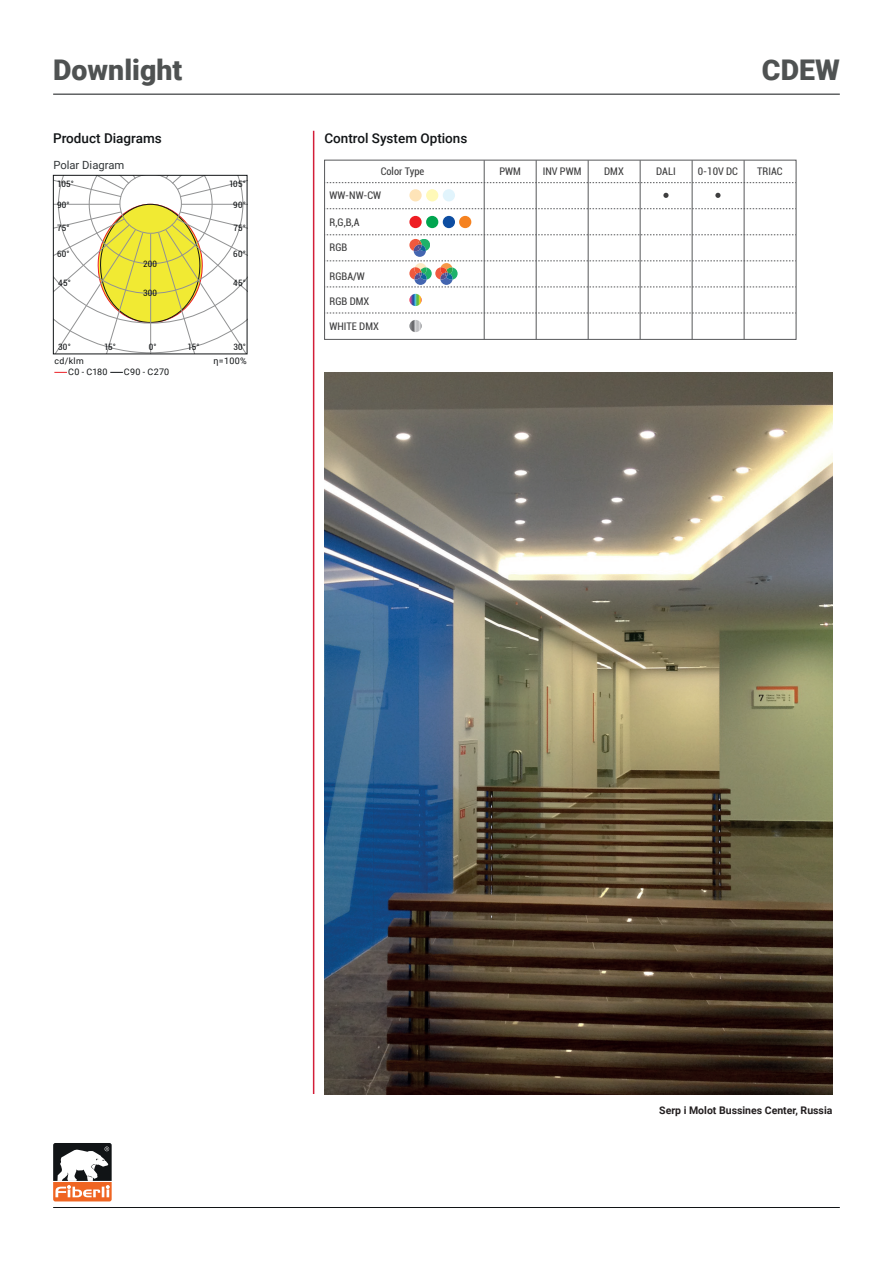
<style>
.page{position:relative;width:893px;height:1263px;background:#fff}
.page>*{position:absolute;margin:0;border:0;box-sizing:border-box;transform-origin:0 0}
.t1{font:900 28.5px "Roboto";color:#4f5252}
.t2{font:500 13.5px "Roboto";color:#111416}
.t3{font:11.25px "Roboto";color:#333739}
.t4{font:condensed 10.5px "Roboto";color:#3e3e3f}
.t5{font:700 10.5px "Roboto";color:#231f20}
.t6{font:9px "Roboto";letter-spacing:.03em;color:#111416}
.t7{font:condensed 8.85px "Roboto";letter-spacing:.025em;color:#111416}
.t8{font:8.85px "Roboto";color:#111416}
</style>
<div class="page">
<hr style="left:53px;top:94px;width:787px;height:1px;background:#111416">
<hr style="left:53px;top:1207px;width:787px;height:1px;background:#111416">
<hr style="left:313px;top:131px;width:1px;height:963px;background:#d31e39">
<svg style="left:53px;top:1143px;width:59px;height:58px"></svg>
<div style="left:324px;top:160px;width:472px;height:180px;border:1px solid #57585a"></div>
<svg style="left:715px;top:193px;width:5px;height:5px"></svg>
<svg style="left:663px;top:193px;width:6px;height:5px"></svg>
<div style="left:409px;top:189px;width:13px;height:12px;background:#fee4b8;border-radius:50%"></div>
<div style="left:426px;top:189px;width:12px;height:12px;background:#fff9b8;border-radius:50%"></div>
<div style="left:443px;top:189px;width:12px;height:12px;background:#e1f4fc;border-radius:50%"></div>
<div style="left:409px;top:216px;width:13px;height:12px;background:#ee1d23;border-radius:50%"></div>
<div style="left:443px;top:216px;width:12px;height:12px;background:#0d4da1;border-radius:50%"></div>
<div style="left:426px;top:216px;width:12px;height:12px;background:#00a54f;border-radius:50%"></div>
<div style="left:459px;top:216px;width:12px;height:12px;background:#f58220;border-radius:50%"></div>
<svg style="left:324px;top:208px;width:472px;height:1px"></svg>
<svg style="left:324px;top:182px;width:472px;height:1px"></svg>
<svg style="left:324px;top:235px;width:472px;height:53px"></svg>
<svg style="left:324px;top:313px;width:472px;height:1px"></svg>
<hr style="left:536px;top:160px;width:1px;height:179px;background:#57585a">
<hr style="left:588px;top:160px;width:1px;height:179px;background:#57585a">
<hr style="left:484px;top:160px;width:1px;height:179px;background:#57585a">
<hr style="left:640px;top:160px;width:1px;height:179px;background:#57585a">
<hr style="left:692px;top:160px;width:1px;height:179px;background:#57585a">
<hr style="left:744px;top:160px;width:1px;height:179px;background:#57585a">
<svg style="left:409px;top:294px;width:13px;height:12px"></svg>
<svg style="left:409px;top:320px;width:13px;height:12px"></svg>
<svg style="left:54px;top:372px;width:13px;height:1px"></svg>
<svg style="left:110px;top:372px;width:13px;height:1px"></svg>
<svg style="left:55px;top:177px;width:190px;height:175px"></svg>
<div style="left:53px;top:175px;width:194px;height:179px;border:1px solid #111416"></div>
<img style="left:324px;top:372px;width:508px;height:722px">
<h1 class="t1" style="left:53px;top:50px;width:131px">Downlight</h1>
<h1 class="t1" style="left:762px;top:50px;width:79px">CDEW</h1>
<p class="t2" style="left:53px;top:129px;width:110px">Product Diagrams</p>
<p class="t3" style="left:53px;top:157px;width:72px">Polar Diagram</p>
<p class="t7" style="left:57px;top:178px;width:18px">105°</p>
<p class="t7" style="left:229px;top:178px;width:18px">105°</p>
<p class="t7" style="left:57px;top:198px;width:14px">90°</p>
<p class="t7" style="left:233px;top:198px;width:14px">90°</p>
<p class="t7" style="left:57px;top:222px;width:14px">75°</p>
<p class="t7" style="left:233px;top:222px;width:14px">75°</p>
<p class="t7" style="left:57px;top:247px;width:14px">60°</p>
<p class="t7" style="left:233px;top:247px;width:14px">60°</p>
<p class="t7" style="left:58px;top:277px;width:14px">45°</p>
<p class="t7" style="left:233px;top:277px;width:14px">45°</p>
<p class="t7" style="left:143px;top:257px;width:15px">200</p>
<p class="t7" style="left:143px;top:287px;width:15px">300</p>
<p class="t7" style="left:58px;top:341px;width:14px">30°</p>
<p class="t7" style="left:104px;top:341px;width:13px">15°</p>
<p class="t7" style="left:149px;top:341px;width:9px">0°</p>
<p class="t7" style="left:188px;top:341px;width:13px">15°</p>
<p class="t7" style="left:233px;top:341px;width:14px">30°</p>
<p class="t8" style="left:55px;top:355px;width:31px">cd/klm</p>
<p class="t6" style="left:68px;top:365px;width:41px">C0 - C180</p>
<p class="t6" style="left:124px;top:365px;width:47px">C90 - C270</p>
<p class="t6" style="left:214px;top:355px;width:35px">η=100%</p>
<p class="t2" style="left:324px;top:129px;width:145px">Control System Options</p>
<p class="t4" style="left:381px;top:164px;width:45px">Color Type</p>
<p class="t4" style="left:499px;top:164px;width:23px">PWM</p>
<p class="t4" style="left:543px;top:164px;width:40px">INV PWM</p>
<p class="t4" style="left:604px;top:164px;width:21px">DMX</p>
<p class="t4" style="left:656px;top:164px;width:21px">DALI</p>
<p class="t4" style="left:698px;top:164px;width:42px">0-10V DC</p>
<p class="t4" style="left:757px;top:164px;width:27px">TRIAC</p>
<p class="t4" style="left:330px;top:188px;width:53px">WW-NW-CW</p>
<p class="t4" style="left:330px;top:215px;width:31px">R,G,B,A</p>
<p class="t4" style="left:330px;top:240px;width:19px">RGB</p>
<p class="t4" style="left:330px;top:268px;width:37px">RGBA/W</p>
<p class="t4" style="left:330px;top:294px;width:41px">RGB DMX</p>
<p class="t4" style="left:330px;top:319px;width:51px">WHITE DMX</p>
<p class="t5" style="left:659px;top:1103px;width:175px">Serp i Molot Bussines Center, Russia</p>
</div>
